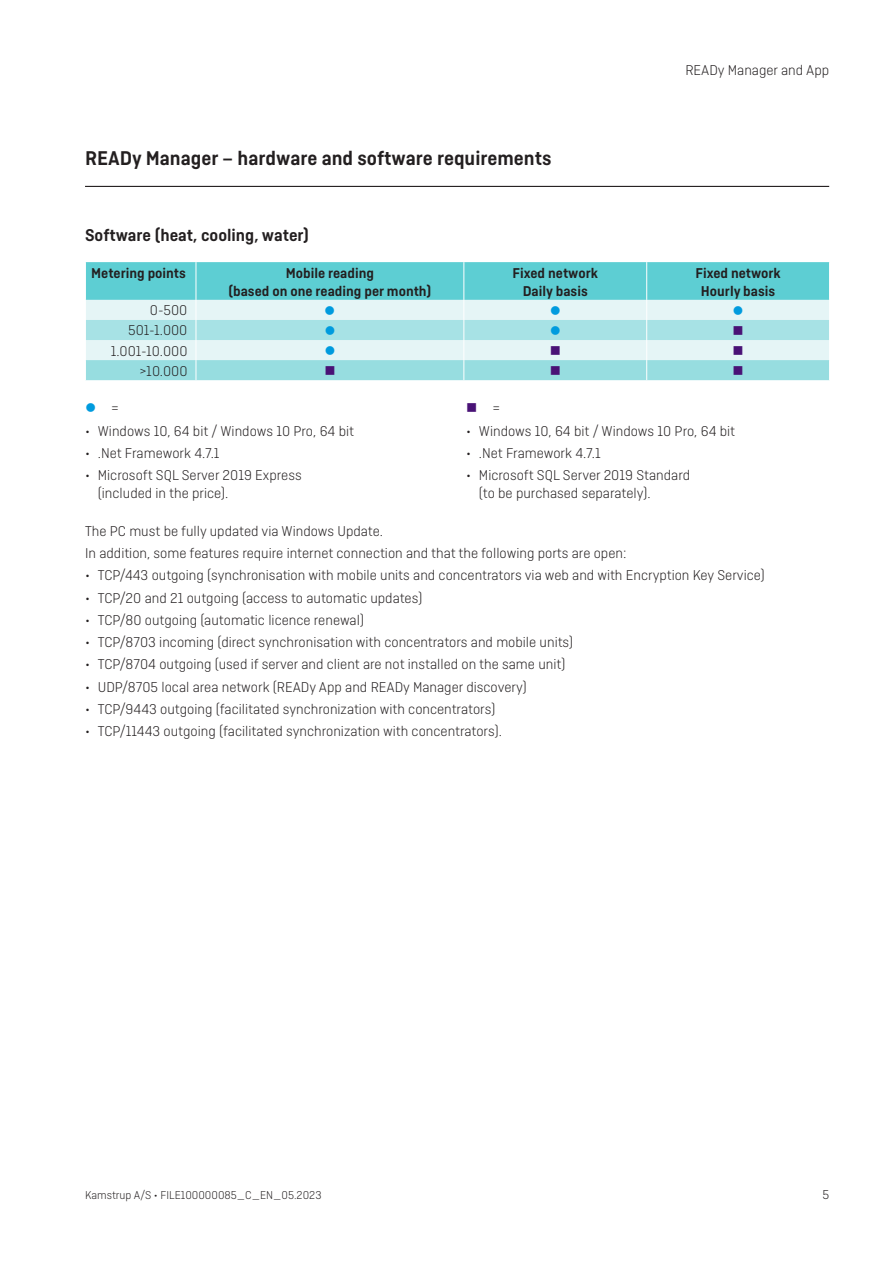
<style>
.page{position:relative;width:893px;height:1263px;background:#fff}
.page>*{position:absolute;margin:0;border:0;box-sizing:border-box;transform-origin:0 0}
.t1{font:600 21px "Ciutadella";color:#231f20}
.t2{font:600 18px "Ciutadella";color:#231f20}
.t3{font:300 15px/18px "Ciutadella";color:#231f20}
.t4{font:600 15px/18px "Ciutadella";color:#231f20;text-align:center}
.t5{font:15px "Wingdings";color:#009bde}
.t6{font:15px "Wingdings";color:#491276}
.t7{font:300 13.5px "Ciutadella";color:#231f20}
.t8{font:300 12px "Ciutadella";color:#231f20}
.s1{color:#009bde}
.s2{color:#491276}
</style>
<div class="page">
<hr style="left:85px;top:186px;width:744px;height:1px;background:#231f20">
<svg style="left:85px;top:262px;width:745px;height:118px;background:#a2e1e4"></svg>
<h1 class="t1" style="left:85px;top:146px;width:468px">READy Manager – hardware and software requirements</h1>
<p class="t3" style="left:685px;top:61px;width:145px">READy Manager and App</p>
<p class="t2" style="left:85px;top:225px;width:225px">Software (heat, cooling, water)</p>
<p class="t4" style="left:91px;top:264px;width:96px">Metering points</p>
<p class="t4" style="left:228px;top:264px;width:204px">Mobile reading<br>(based on one reading per month)</p>
<p class="t4" style="left:513px;top:264px;width:87px">Fixed network<br>Daily basis</p>
<p class="t4" style="left:695px;top:264px;width:87px">Fixed network<br>Hourly basis</p>
<p class="t3" style="left:150px;top:301px;width:39px">0-500</p>
<p class="t5" style="left:324px;top:302px;width:13px">●</p>
<p class="t5" style="left:550px;top:302px;width:13px">●</p>
<p class="t5" style="left:732px;top:302px;width:13px">●</p>
<p class="t3" style="left:128px;top:321px;width:61px">501-1.000</p>
<p class="t5" style="left:324px;top:322px;width:13px">●</p>
<p class="t5" style="left:550px;top:322px;width:13px">●</p>
<p class="t6" style="left:733px;top:322px;width:13px">■</p>
<p class="t3" style="left:111px;top:342px;width:78px">1.001-10.000</p>
<p class="t5" style="left:324px;top:342px;width:13px">●</p>
<p class="t6" style="left:550px;top:342px;width:13px">■</p>
<p class="t6" style="left:733px;top:342px;width:13px">■</p>
<p class="t3" style="left:139px;top:362px;width:50px">&gt;10.000</p>
<p class="t6" style="left:324px;top:362px;width:13px">■</p>
<p class="t6" style="left:550px;top:362px;width:13px">■</p>
<p class="t6" style="left:733px;top:362px;width:13px">■</p>
<p class="t3" style="left:85px;top:399px;width:36px"><span class="s1">●</span> =</p>
<p class="t3" style="left:85px;top:422px;width:270px">• Windows 10, 64 bit / Windows 10 Pro, 64 bit</p>
<p class="t3" style="left:85px;top:444px;width:136px">• .Net Framework 4.7.1</p>
<p class="t3" style="left:98px;top:466px;width:205px;text-indent:-13px">• Microsoft SQL Server 2019 Express (included in the price).</p>
<p class="t3" style="left:466px;top:399px;width:36px"><span class="s2">■</span> =</p>
<p class="t3" style="left:466px;top:422px;width:270px">• Windows 10, 64 bit / Windows 10 Pro, 64 bit</p>
<p class="t3" style="left:466px;top:444px;width:136px">• .Net Framework 4.7.1</p>
<p class="t3" style="left:479px;top:466px;width:213px;text-indent:-13px">• Microsoft SQL Server 2019 Standard (to be purchased separately).</p>
<p class="t3" style="left:85px;top:520px;width:543px;line-height:22.2px">The PC must be fully updated via Windows Update.<br>In addition, some features require internet connection and that the following ports are open:</p>
<p class="t3" style="left:85px;top:566px;width:681px">• TCP/443 outgoing (synchronisation with mobile units and concentrators via web and with Encryption Key Service)</p>
<p class="t3" style="left:85px;top:589px;width:339px">• TCP/20 and 21 outgoing (access to automatic updates)</p>
<p class="t3" style="left:85px;top:611px;width:281px">• TCP/80 outgoing (automatic licence renewal)</p>
<p class="t3" style="left:85px;top:633px;width:490px">• TCP/8703 incoming (direct synchronisation with concentrators and mobile units)</p>
<p class="t3" style="left:85px;top:655px;width:482px">• TCP/8704 outgoing (used if server and client are not installed on the same unit)</p>
<p class="t3" style="left:85px;top:678px;width:443px">• UDP/8705 local area network (READy App and READy Manager discovery)</p>
<p class="t3" style="left:85px;top:700px;width:412px">• TCP/9443 outgoing (facilitated synchronization with concentrators)</p>
<p class="t3" style="left:85px;top:722px;width:418px">• TCP/11443 outgoing (facilitated synchronization with concentrators).</p>
<p class="t8" style="left:85px;top:1189px;width:238px">Kamstrup A/S • FILE100000085_C_EN_05.2023</p>
<p class="t7" style="left:822px;top:1187px;width:8px">5</p>
</div>
